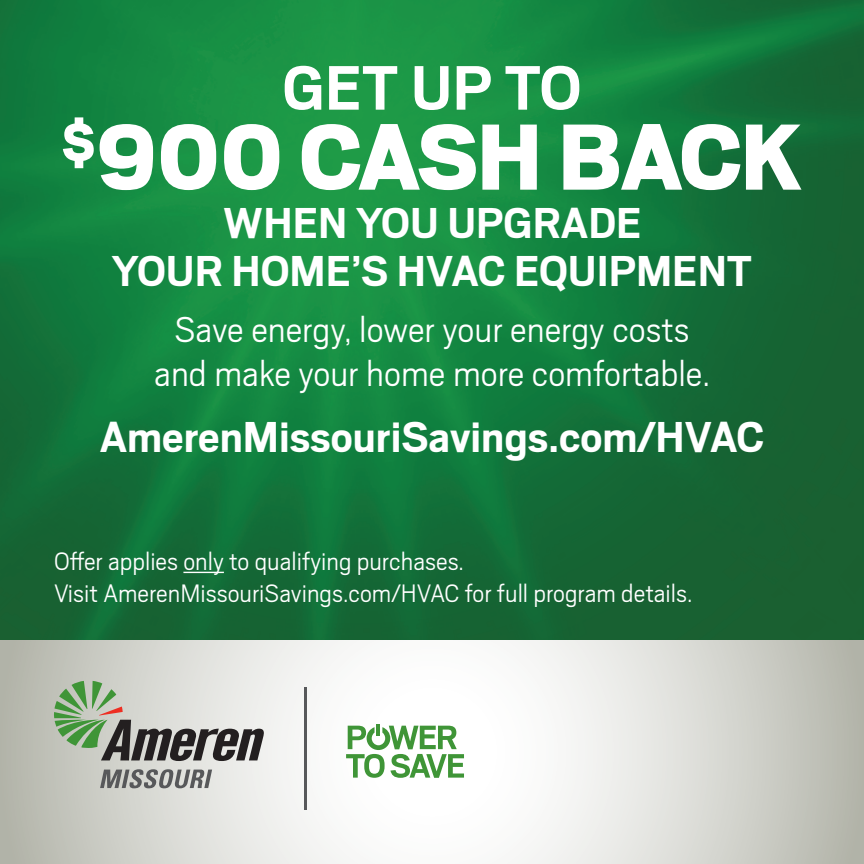
<style>
.page{position:relative;width:864px;height:864px;background:#fff}
.page>*{position:absolute;margin:0;border:0;box-sizing:border-box;transform-origin:0 0}
.t1{font:900 104px "Scout";letter-spacing:-.015em;color:#fff}
.t2{font:700 69.6px "Scout";color:#fff}
.t3{font:700 48px/48px "Scout";color:#fff;text-align:center}
.t4{font:300 40px/44px "Scout";color:#fff;text-align:center}
.t5{font:300 28px/32px "Scout";color:#fff}
</style>
<div class="page">
<svg style="left:0;top:639px;width:864px;height:225px"></svg>
<img style="left:0;top:0;width:864px;height:639px">
<hr style="left:305px;top:688px;width:2px;height:122px;background:#57585a">
<svg style="left:346px;top:725px;width:118px;height:53px"></svg>
<svg style="left:54px;top:681px;width:211px;height:80px;background:#a7aea1"></svg>
<svg style="left:100px;top:769px;width:112px;height:19px;background:#959594"></svg>
<hr style="left:183px;top:572px;width:41px;height:1px;background:#fff">
<h2 class="t2" style="left:283px;top:43px;width:300px">GET UP TO</h2>
<h1 class="t1" style="left:61px;top:90px;width:743px"><sup>$</sup>900 CASH BACK</h1>
<h3 class="t3" style="left:112px;top:196px;width:642px">WHEN YOU UPGRADE<br>YOUR HOME’S HVAC EQUIPMENT</h3>
<h3 class="t4" style="left:154px;top:306px;width:557px">Save energy, lower your energy costs and make your home more comfortable.</h3>
<h3 class="t3" style="left:100px;top:411px;width:666px">AmerenMissouriSavings.com/HVAC</h3>
<p class="t5" style="left:54px;top:544px;width:640px">Offer applies only to qualifying purchases.<br>Visit AmerenMissouriSavings.com/HVAC for full program details.</p>
</div>
